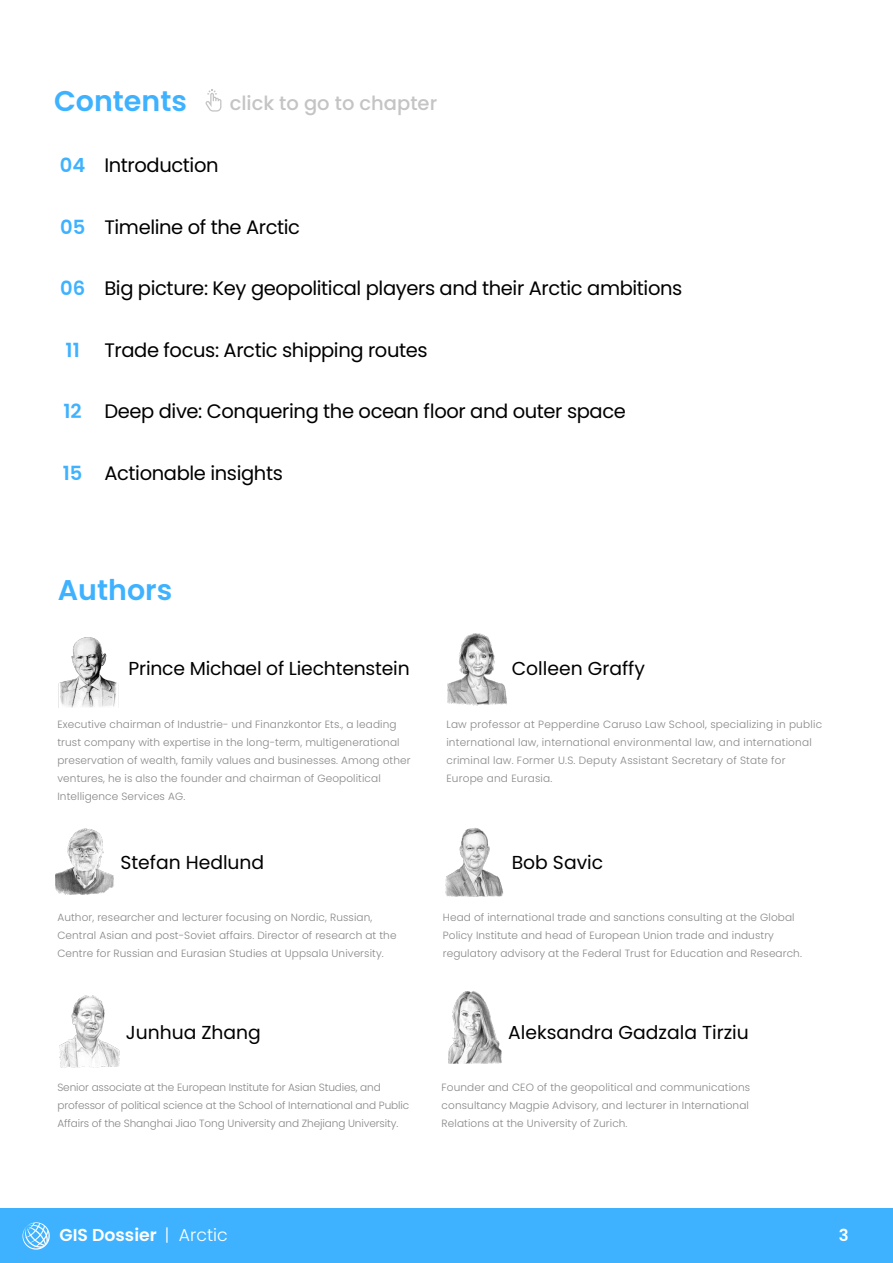
<style>
.page{position:relative;width:893px;height:1263px;background:#fff}
.page>*{position:absolute;margin:0;border:0;box-sizing:border-box;transform-origin:0 0}
.t1{font:600 28.5px "Poppins";color:#3fb2ff}
.t2{font:19.5px "Poppins";letter-spacing:-.02em;color:#000}
.t3{font:500 19.5px "Poppins";color:#c4c4c4}
.t4{font:600 19.5px "Poppins";color:#3fb2ff}
.t5{font:18.75px "Poppins";color:#000}
.t6{font:600 17.25px "Poppins";color:#fff}
.t7{font:600 16.5px "Poppins";color:#fff}
.t8{font:300 10.5px/18px "Poppins";letter-spacing:.01em;color:#878787}
.t9{font:300 10.5px/18px "Poppins";letter-spacing:-.01em;color:#878787}
.s1{font-weight:300}
</style>
<div class="page">
<svg style="left:205px;top:90px;width:16px;height:22px"></svg>
<img style="left:58px;top:637px;width:61px;height:70px">
<img style="left:447px;top:633px;width:60px;height:72px">
<img style="left:56px;top:828px;width:58px;height:67px">
<img style="left:445px;top:828px;width:59px;height:69px">
<img style="left:59px;top:995px;width:61px;height:72px">
<img style="left:448px;top:992px;width:54px;height:71px">
<div style="left:0;top:1209px;width:893px;height:54px;background:#3fb2ff"></div>
<svg style="left:23px;top:1222px;width:27px;height:27px"></svg>
<h1 class="t1" style="left:54px;top:81px;width:134px">Contents</h1>
<h2 class="t3" style="left:230px;top:90px;width:209px">click to go to chapter</h2>
<h2 class="t4" style="left:60px;top:152px;width:27px">04</h2>
<h2 class="t2" style="left:104px;top:152px;width:116px">Introduction</h2>
<h2 class="t4" style="left:60px;top:213px;width:27px">05</h2>
<h2 class="t2" style="left:104px;top:213px;width:197px">Timeline of the Arctic</h2>
<h2 class="t4" style="left:60px;top:275px;width:27px">06</h2>
<h2 class="t2" style="left:104px;top:275px;width:579px">Big picture: Key geopolitical players and their Arctic ambitions</h2>
<h2 class="t4" style="left:66px;top:336px;width:16px">11</h2>
<h2 class="t2" style="left:104px;top:336px;width:325px">Trade focus: Arctic shipping routes</h2>
<h2 class="t4" style="left:64px;top:398px;width:20px">12</h2>
<h2 class="t2" style="left:104px;top:398px;width:523px">Deep dive: Conquering the ocean floor and outer space</h2>
<h2 class="t4" style="left:63px;top:459px;width:21px">15</h2>
<h2 class="t2" style="left:104px;top:459px;width:180px">Actionable insights</h2>
<h1 class="t1" style="left:58px;top:570px;width:116px">Authors</h1>
<h3 class="t5" style="left:129px;top:655px;width:283px">Prince Michael of Liechtenstein</h3>
<p class="t8" style="left:57px;top:715px;width:355px">Executive chairman of Industrie- und Finanzkontor Ets., a leading trust company with expertise in the long-term, multigenerational preservation of wealth, family values and businesses. Among other ventures, he is also the founder and chairman of Geopolitical Intelligence Services AG.</p>
<h3 class="t5" style="left:512px;top:655px;width:135px">Colleen Graffy</h3>
<p class="t8" style="left:446px;top:715px;width:377px">Law professor at Pepperdine Caruso Law School, specializing in public international law, international environmental law, and international criminal law. Former U.S. Deputy Assistant Secretary of State for Europe and Eurasia.</p>
<h3 class="t5" style="left:120px;top:849px;width:145px">Stefan Hedlund</h3>
<h3 class="t5" style="left:512px;top:849px;width:93px">Bob Savic</h3>
<p class="t8" style="left:57px;top:908px;width:341px">Author, researcher and lecturer focusing on Nordic, Russian,<br>Central Asian and post-Soviet affairs. Director of research at the<br>Centre for Russian and Eurasian Studies at Uppsala University.</p>
<p class="t8" style="left:443px;top:908px;width:361px">Head of international trade and sanctions consulting at the Global<br>Policy Institute and head of European Union trade and industry regulatory advisory at the Federal Trust for Education and Research.</p>
<h3 class="t5" style="left:126px;top:1019px;width:137px">Junhua Zhang</h3>
<p class="t9" style="left:57px;top:1079px;width:353px">Senior associate at the European Institute for Asian Studies, and professor of political science at the School of International and Public<br>Affairs of the Shanghai Jiao Tong University and Zhejiang University.</p>
<h3 class="t5" style="left:508px;top:1019px;width:242px">Aleksandra Gadzala Tirziu</h3>
<p class="t8" style="left:442px;top:1079px;width:310px;text-align:justify">Founder and CEO of the geopolitical and communications consultancy Magpie Advisory, and lecturer in International Relations at the University of Zurich.</p>
<h3 class="t6" style="left:60px;top:1223px;width:170px">GIS Dossier <span class="s1">| Arctic</span></h3>
<h3 class="t7" style="left:839px;top:1223px;width:11px">3</h3>
</div>
